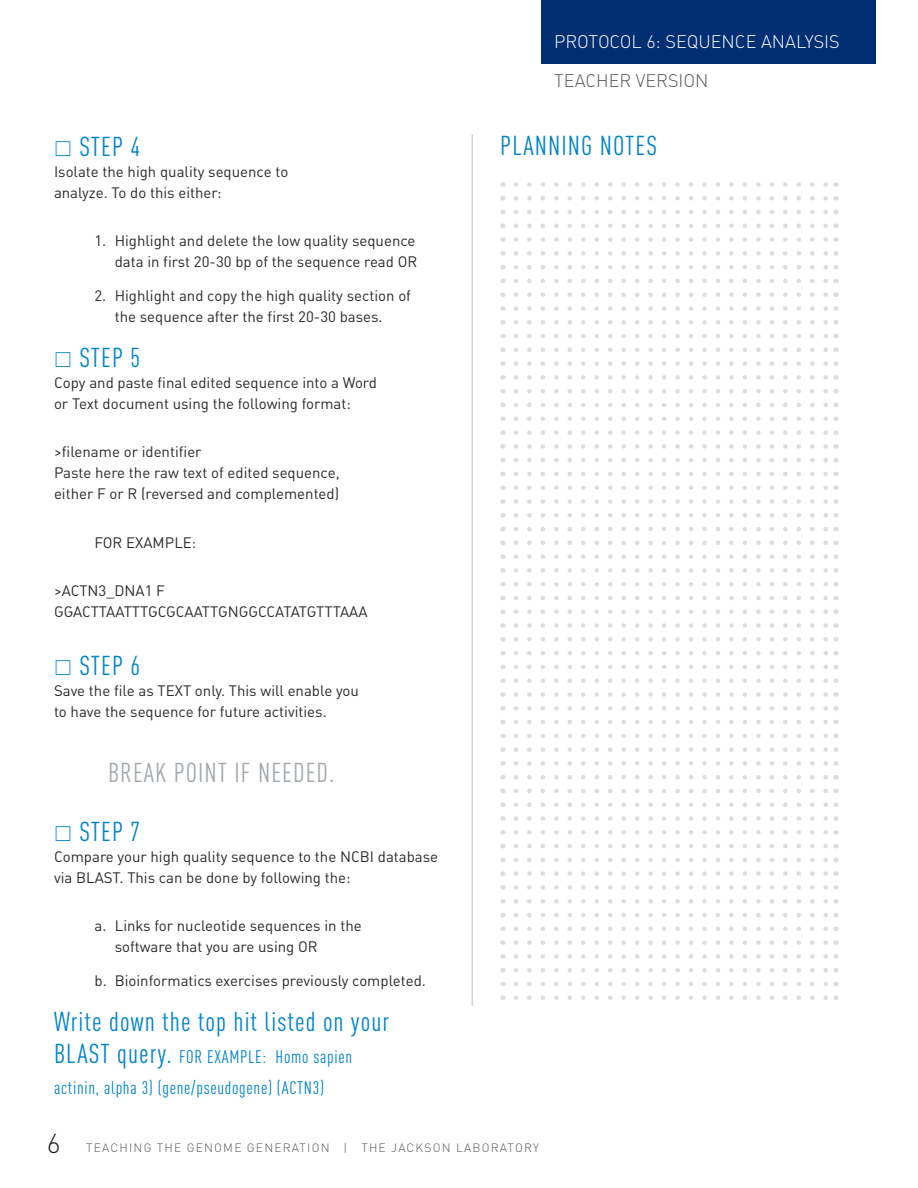
<style>
.page{position:relative;width:918px;height:1188px;background:#fff}
.page>*{position:absolute;margin:0;border:0;box-sizing:border-box;transform-origin:0 0}
.STEP_HEADER{font:condensed 27px "DINOT";letter-spacing:.04em;color:#0083ca}
.t1{font:condensed 27px "DINOT";letter-spacing:.04em;color:#a3a9ad}
.t2{font:300 27px "DINOT";color:#231f20}
.STEP_HEADER-2{font:condensed 18px/31.5px "DINOT";letter-spacing:.04em;color:#0083ca}
.t3{font:300 18px "DINOT";color:#fff}
.t4{font:300 18px "DINOT";color:#57585a}
.Steps_Body{font:15px/21px "DINOT";color:#2c2a29}
.Bullets{font:15px/21px "DINOT";color:#2c2a29;text-align:right}
.t5{font:300 12px "DINOT";letter-spacing:.1em;color:#57585a}
.s1{font-size:27px}
</style>
<div class="page">
<div style="left:541px;top:0;width:335px;height:64px;background:#002f73"></div>
<hr style="left:472px;top:135px;width:1px;height:871px;background:#d1d2d4">
<svg style="left:516px;top:196px;width:312px;height:4px"></svg>
<svg style="left:516px;top:403px;width:312px;height:4px"></svg>
<svg style="left:516px;top:210px;width:312px;height:4px"></svg>
<svg style="left:516px;top:417px;width:312px;height:4px"></svg>
<svg style="left:516px;top:224px;width:312px;height:4px"></svg>
<svg style="left:516px;top:430px;width:312px;height:5px"></svg>
<svg style="left:516px;top:237px;width:312px;height:5px"></svg>
<svg style="left:516px;top:444px;width:312px;height:5px"></svg>
<svg style="left:516px;top:251px;width:312px;height:5px"></svg>
<svg style="left:516px;top:458px;width:312px;height:4px"></svg>
<svg style="left:516px;top:265px;width:312px;height:4px"></svg>
<svg style="left:516px;top:472px;width:312px;height:4px"></svg>
<svg style="left:516px;top:279px;width:312px;height:4px"></svg>
<svg style="left:516px;top:485px;width:312px;height:5px"></svg>
<svg style="left:516px;top:292px;width:312px;height:5px"></svg>
<svg style="left:516px;top:499px;width:312px;height:5px"></svg>
<svg style="left:516px;top:306px;width:312px;height:5px"></svg>
<svg style="left:516px;top:513px;width:312px;height:5px"></svg>
<svg style="left:516px;top:320px;width:312px;height:5px"></svg>
<svg style="left:516px;top:527px;width:312px;height:4px"></svg>
<svg style="left:516px;top:334px;width:312px;height:4px"></svg>
<svg style="left:516px;top:541px;width:312px;height:4px"></svg>
<svg style="left:516px;top:348px;width:312px;height:4px"></svg>
<svg style="left:516px;top:554px;width:312px;height:5px"></svg>
<svg style="left:516px;top:361px;width:312px;height:5px"></svg>
<svg style="left:516px;top:568px;width:312px;height:5px"></svg>
<svg style="left:516px;top:375px;width:312px;height:5px"></svg>
<svg style="left:516px;top:596px;width:312px;height:4px"></svg>
<svg style="left:516px;top:389px;width:312px;height:4px"></svg>
<svg style="left:516px;top:623px;width:312px;height:5px"></svg>
<svg style="left:516px;top:182px;width:312px;height:5px"></svg>
<svg style="left:516px;top:582px;width:312px;height:4px"></svg>
<svg style="left:516px;top:610px;width:312px;height:4px"></svg>
<svg style="left:516px;top:665px;width:312px;height:4px"></svg>
<svg style="left:516px;top:816px;width:312px;height:5px"></svg>
<svg style="left:516px;top:678px;width:312px;height:5px"></svg>
<svg style="left:516px;top:830px;width:312px;height:5px"></svg>
<svg style="left:516px;top:692px;width:312px;height:5px"></svg>
<svg style="left:516px;top:844px;width:312px;height:4px"></svg>
<svg style="left:516px;top:706px;width:312px;height:5px"></svg>
<svg style="left:516px;top:858px;width:312px;height:4px"></svg>
<svg style="left:516px;top:720px;width:312px;height:4px"></svg>
<svg style="left:516px;top:871px;width:312px;height:5px"></svg>
<svg style="left:516px;top:885px;width:312px;height:5px"></svg>
<svg style="left:516px;top:899px;width:312px;height:5px"></svg>
<svg style="left:516px;top:913px;width:312px;height:4px"></svg>
<svg style="left:516px;top:927px;width:312px;height:4px"></svg>
<svg style="left:516px;top:734px;width:312px;height:4px"></svg>
<svg style="left:516px;top:940px;width:312px;height:5px"></svg>
<svg style="left:516px;top:747px;width:312px;height:5px"></svg>
<svg style="left:516px;top:954px;width:312px;height:5px"></svg>
<svg style="left:516px;top:761px;width:312px;height:5px"></svg>
<svg style="left:516px;top:968px;width:312px;height:4px"></svg>
<svg style="left:516px;top:775px;width:312px;height:4px"></svg>
<svg style="left:516px;top:982px;width:312px;height:4px"></svg>
<svg style="left:516px;top:789px;width:312px;height:4px"></svg>
<svg style="left:516px;top:996px;width:312px;height:4px"></svg>
<svg style="left:516px;top:803px;width:312px;height:4px"></svg>
<svg style="left:516px;top:637px;width:312px;height:5px"></svg>
<svg style="left:516px;top:651px;width:312px;height:4px"></svg>
<p class="STEP_HEADER" style="left:54px;top:130px;width:88px">⎕ STEP 4</p>
<p class="Steps_Body" style="left:54px;top:160px;width:236px">Isolate the high quality sequence to analyze. To do this either:</p>
<p class="Bullets" style="left:94px;top:229px;width:324px">1. Highlight and delete the low quality sequence data in first 20-30 bp of the sequence read OR</p>
<p class="Bullets" style="left:94px;top:285px;width:318px;text-align:center">2. Highlight and copy the high quality section of the sequence after the first 20-30 bases.</p>
<p class="STEP_HEADER" style="left:54px;top:342px;width:88px">⎕ STEP 5</p>
<p class="Steps_Body" style="left:54px;top:372px;width:325px">Copy and paste final edited sequence into a Word or Text document using the following format:</p>
<p class="Steps_Body" style="left:54px;top:441px;width:287px">&gt;filename or identifier<br>Paste here the raw text of edited sequence, either F or R (reversed and complemented)</p>
<p class="Steps_Body" style="left:94px;top:531px;width:103px">FOR EXAMPLE:</p>
<p class="Steps_Body" style="left:54px;top:579px;width:315px">&gt;ACTN3_DNA1 F<br>GGACTTAATTTGCGCAATTGNGGCCATATGTTTAAA</p>
<p class="STEP_HEADER" style="left:54px;top:650px;width:88px">⎕ STEP 6</p>
<p class="Steps_Body" style="left:54px;top:680px;width:307px">Save the file as TEXT only. This will enable you to have the sequence for future activities.</p>
<p class="t1" style="left:108px;top:757px;width:228px">BREAK POINT IF NEEDED.</p>
<p class="STEP_HEADER" style="left:54px;top:816px;width:88px">⎕ STEP 7</p>
<p class="Steps_Body" style="left:54px;top:846px;width:386px">Compare your high quality sequence to the NCBI database via BLAST. This can be done by following the:</p>
<p class="Bullets" style="left:115px;top:915px;width:249px;text-align:left;text-indent:-20px">a. Links for nucleotide sequences in the software that you are using OR</p>
<p class="Bullets" style="left:94px;top:970px;width:333px">b. Bioinformatics exercises previously completed.</p>
<p class="STEP_HEADER" style="left:54px;top:1006px;width:337px">Write down the top hit listed on your</p>
<p class="STEP_HEADER-2" style="left:54px;top:1041px;width:300px"><span class="s1">BLAST query.</span> FOR EXAMPLE: Homo sapien actinin, alpha 3) (gene/pseudogene) (ACTN3)</p>
<p class="t3" style="left:554px;top:30px;width:287px">PROTOCOL 6: SEQUENCE ANALYSIS</p>
<p class="t4" style="left:554px;top:69px;width:156px">TEACHER VERSION</p>
<p class="STEP_HEADER" style="left:500px;top:130px;width:158px">PLANNING NOTES</p>
<h1 class="t2" style="left:47px;top:1127px;width:15px">6</h1>
<p class="t5" style="left:86px;top:1140px;width:454px">TEACHING THE GENOME GENERATION | THE JACKSON LABORATORY</p>
</div>
